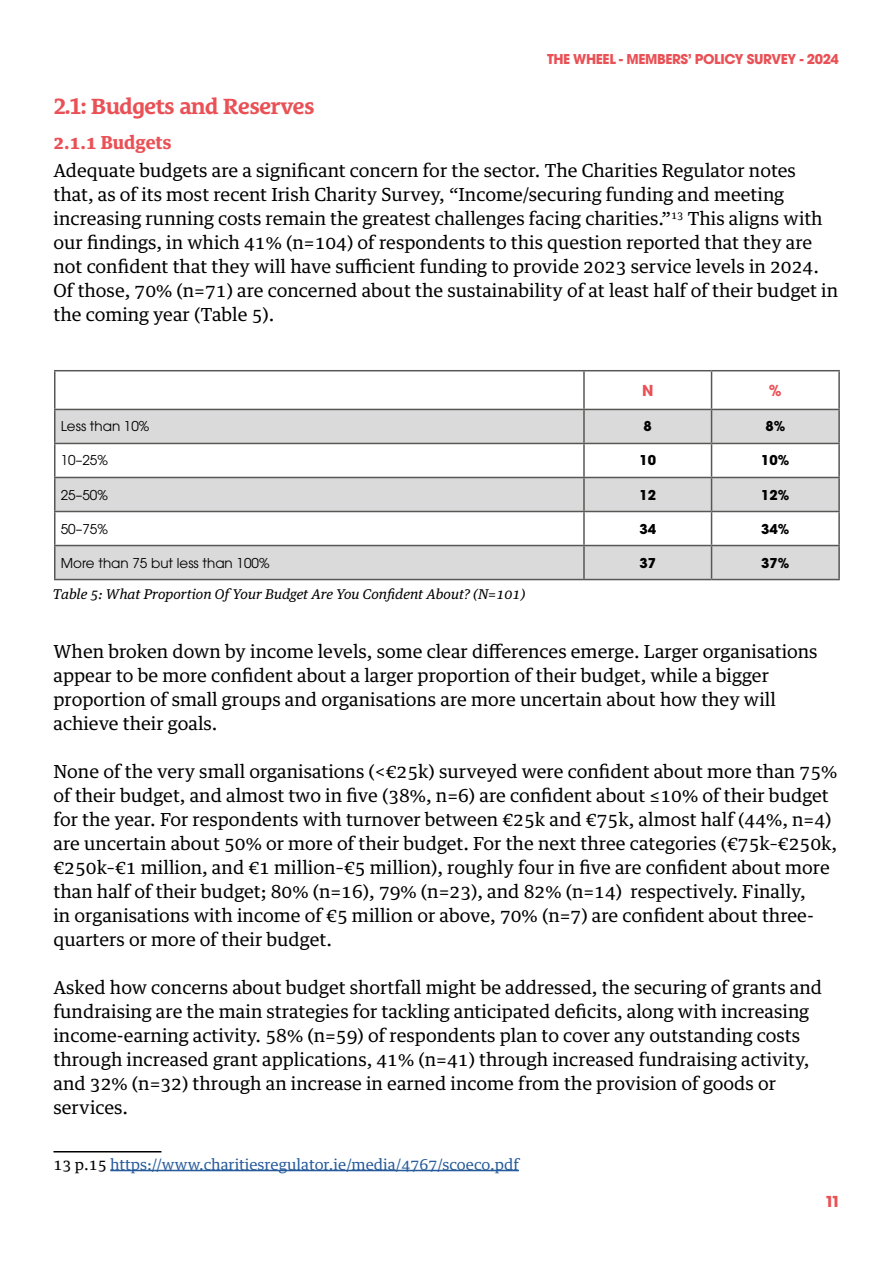
<style>
.page{position:relative;width:893px;height:1263px;background:#fff}
.page>*{position:absolute;margin:0;border:0;box-sizing:border-box;transform-origin:0 0}
.t1{font:700 22.5px "Le Monde Courrier Std";letter-spacing:-.03em;color:#e95156}
.t2{font:18px/24px "Guardian Egyptian Text";color:#000}
.t3{font:700 18px "Guardian Egyptian Text";color:#e95156}
.t4{font:15px "Guardian Egyptian Text";color:#275b9b}
.t5{font:700 15px "ITC Avant Garde Pro";color:#e95156}
.t6{font:italic 13.5px "Guardian Egyptian Text";color:#000}
.t7{font:13.5px "ITC Avant Garde Pro";color:#000}
.t8{font:700 13.5px "ITC Avant Garde Pro";letter-spacing:-.03em;color:#e95156}
.t9{font:700 13.5px "ITC Avant Garde Pro";color:#000}
.s1{color:#000}
</style>
<div class="page">
<hr style="left:53px;top:1151px;width:108px;height:1px;background:#000">
<hr style="left:110px;top:1170px;width:409px;height:1px;background:#275b9b">
<svg style="left:56px;top:410px;width:782px;height:169px;fill:#dadada"></svg>
<hr style="left:711px;top:410px;width:1px;height:33px;background:#575756">
<hr style="left:838px;top:410px;width:2px;height:33px;background:#575756">
<hr style="left:54px;top:444px;width:2px;height:33px;background:#575756">
<hr style="left:584px;top:443px;width:127px;height:1px;background:#575756">
<hr style="left:583px;top:444px;width:2px;height:33px;background:#575756">
<hr style="left:711px;top:443px;width:129px;height:1px;background:#575756">
<hr style="left:711px;top:444px;width:1px;height:33px;background:#575756">
<hr style="left:838px;top:444px;width:2px;height:33px;background:#575756">
<hr style="left:54px;top:477px;width:530px;height:1px;background:#575756">
<hr style="left:54px;top:478px;width:2px;height:33px;background:#575756">
<hr style="left:584px;top:477px;width:127px;height:1px;background:#575756">
<hr style="left:583px;top:478px;width:2px;height:33px;background:#575756">
<hr style="left:711px;top:477px;width:129px;height:1px;background:#575756">
<hr style="left:711px;top:478px;width:1px;height:33px;background:#575756">
<hr style="left:838px;top:478px;width:2px;height:33px;background:#575756">
<hr style="left:54px;top:511px;width:530px;height:1px;background:#575756">
<hr style="left:54px;top:512px;width:2px;height:33px;background:#575756">
<hr style="left:584px;top:511px;width:127px;height:1px;background:#575756">
<hr style="left:583px;top:512px;width:2px;height:33px;background:#575756">
<hr style="left:711px;top:511px;width:129px;height:1px;background:#575756">
<hr style="left:711px;top:512px;width:1px;height:33px;background:#575756">
<hr style="left:838px;top:512px;width:2px;height:33px;background:#575756">
<hr style="left:54px;top:545px;width:530px;height:1px;background:#575756">
<hr style="left:54px;top:546px;width:2px;height:33px;background:#575756">
<hr style="left:584px;top:545px;width:127px;height:1px;background:#575756">
<hr style="left:583px;top:546px;width:2px;height:33px;background:#575756">
<hr style="left:711px;top:545px;width:129px;height:1px;background:#575756">
<hr style="left:711px;top:546px;width:1px;height:33px;background:#575756">
<hr style="left:838px;top:546px;width:2px;height:33px;background:#575756">
<hr style="left:54px;top:579px;width:530px;height:1px;background:#575756">
<hr style="left:584px;top:579px;width:127px;height:1px;background:#575756">
<hr style="left:711px;top:579px;width:129px;height:1px;background:#575756">
<hr style="left:54px;top:410px;width:2px;height:33px;background:#575756">
<hr style="left:583px;top:410px;width:2px;height:33px;background:#575756">
<hr style="left:54px;top:443px;width:530px;height:1px;background:#575756">
<hr style="left:54px;top:370px;width:530px;height:1px;background:#575756">
<hr style="left:54px;top:371px;width:2px;height:38px;background:#575756">
<hr style="left:584px;top:370px;width:127px;height:1px;background:#575756">
<hr style="left:583px;top:371px;width:2px;height:38px;background:#575756">
<hr style="left:711px;top:370px;width:129px;height:1px;background:#575756">
<hr style="left:711px;top:371px;width:1px;height:38px;background:#575756">
<hr style="left:838px;top:371px;width:2px;height:38px;background:#575756">
<hr style="left:54px;top:409px;width:530px;height:1px;background:#575756">
<hr style="left:584px;top:409px;width:127px;height:1px;background:#575756">
<hr style="left:711px;top:409px;width:129px;height:1px;background:#575756">
<p class="t8" style="left:547px;top:50px;width:293px">THE WHEEL - MEMBERS’ POLICY SURVEY - 2024</p>
<p class="t1" style="left:54px;top:93px;width:262px">2.1: Budgets and Reserves</p>
<p class="t3" style="left:53px;top:128px;width:120px">2.1.1 Budgets</p>
<p class="t2" style="left:53px;top:157px;width:786px">Adequate budgets are a significant concern for the sector. The Charities Regulator notes that, as of its most recent Irish Charity Survey, “Income/securing funding and meeting increasing running costs remain the greatest challenges facing charities.”<sup>13</sup> This aligns with our findings, in which 41% (n=104) of respondents to this question reported that they are not confident that they will have sufficient funding to provide 2023 service levels in 2024.<br>Of those, 70% (n=71) are concerned about the sustainability of at least half of their budget in the coming year (Table 5).</p>
<p class="t5" style="left:642px;top:380px;width:13px">N</p>
<p class="t5" style="left:769px;top:380px;width:14px">%</p>
<p class="t7" style="left:61px;top:418px;width:90px">Less than 10%</p>
<p class="t9" style="left:644px;top:417px;width:10px">8</p>
<p class="t9" style="left:765px;top:417px;width:21px">8%</p>
<p class="t7" style="left:61px;top:452px;width:49px">10–25%</p>
<p class="t9" style="left:639px;top:451px;width:18px">10</p>
<p class="t9" style="left:761px;top:451px;width:30px">10%</p>
<p class="t7" style="left:61px;top:486px;width:49px">25–50%</p>
<p class="t9" style="left:639px;top:485px;width:18px">12</p>
<p class="t9" style="left:761px;top:485px;width:30px">12%</p>
<p class="t7" style="left:61px;top:520px;width:49px">50–75%</p>
<p class="t9" style="left:639px;top:519px;width:18px">34</p>
<p class="t9" style="left:761px;top:519px;width:30px">34%</p>
<p class="t7" style="left:61px;top:554px;width:210px">More than 75 but less than 100%</p>
<p class="t9" style="left:639px;top:553px;width:18px">37</p>
<p class="t9" style="left:761px;top:553px;width:30px">37%</p>
<p class="t6" style="left:53px;top:583px;width:474px">Table 5: What Proportion Of Your Budget Are You Confident About? (N=101)</p>
<p class="t2" style="left:53px;top:637px;width:766px">When broken down by income levels, some clear differences emerge. Larger organisations appear to be more confident about a larger proportion of their budget, while a bigger proportion of small groups and organisations are more uncertain about how they will achieve their goals.</p>
<p class="t2" style="left:53px;top:757px;width:785px">None of the very small organisations (&lt;€25k) surveyed were confident about more than 75% of their budget, and almost two in five (38%, n=6) are confident about ≤10% of their budget for the year. For respondents with turnover between €25k and €75k, almost half (44%, n=4) are uncertain about 50% or more of their budget. For the next three categories (€75k–€250k, €250k–€1 million, and €1 million–€5 million), roughly four in five are confident about more than half of their budget; 80% (n=16), 79% (n=23), and 82% (n=14) respectively. Finally,<br>in organisations with income of €5 million or above, 70% (n=7) are confident about three&shy;quarters or more of their budget.</p>
<p class="t2" style="left:53px;top:973px;width:770px">Asked how concerns about budget shortfall might be addressed, the securing of grants and fundraising are the main strategies for tackling anticipated deficits, along with increasing income-earning activity. 58% (n=59) of respondents plan to cover any outstanding costs through increased grant applications, 41% (n=41) through increased fundraising activity, and 32% (n=32) through an increase in earned income from the provision of goods or services.</p>
<p class="t4" style="left:53px;top:1152px;width:467px"><span class="s1">13 p.15</span> https://www.charitiesregulator.ie/media/4767/scoeco.pdf</p>
<p class="t5" style="left:826px;top:1191px;width:14px">11</p>
</div>
